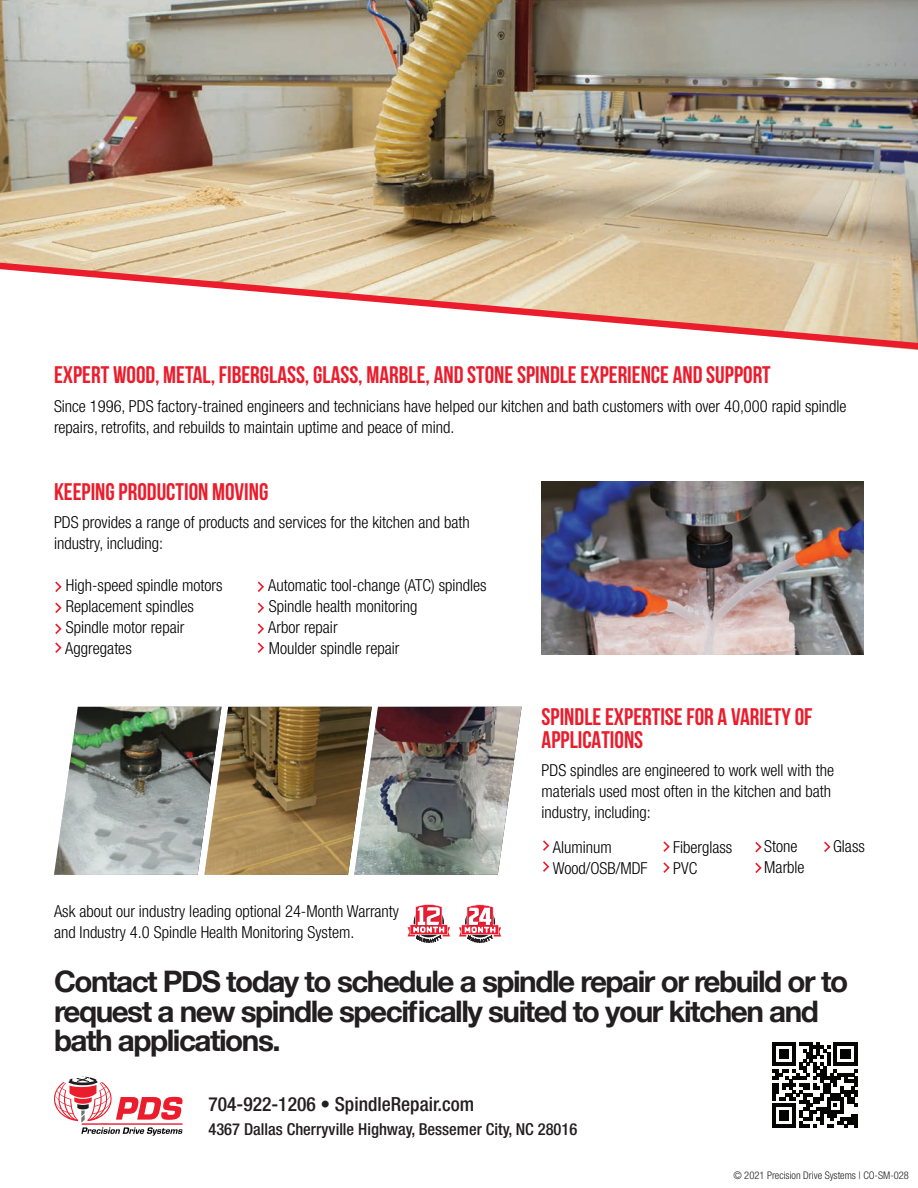
<style>
.page{position:relative;width:918px;height:1188px;background:#fff}
.page>*{position:absolute;margin:0;border:0;box-sizing:border-box;transform-origin:0 0}
.t1{font:700 29.7px/29.7px "Helvetica Neue";letter-spacing:-.05em;color:#231f20}
.t2{font:700 24px/22.5px "Bebas Neue";color:#eb1c2c}
.t3{font:500 condensed 19.5px "Helvetica Neue";color:#231f20}
.t4{font:300 condensed 16.5px/21px "Helvetica Neue LT Com";color:#000}
.t5{font:500 condensed 16.5px "Helvetica Neue";color:#231f20}
.t6{font:300 condensed 10.5px "Helvetica Neue LT Com";color:#231f20}
</style>
<div class="page">
<img style="left:0;top:0;width:918px;height:350px">
<svg style="left:0;top:263px;width:918px;height:86px"></svg>
<svg style="left:772px;top:1042px;width:86px;height:86px"></svg>
<svg style="left:54px;top:1077px;width:129px;height:59px"></svg>
<img style="left:542px;top:482px;width:322px;height:172px">
<svg style="left:55px;top:642px;width:7px;height:11px"></svg>
<svg style="left:55px;top:582px;width:7px;height:10px"></svg>
<svg style="left:55px;top:603px;width:7px;height:10px"></svg>
<svg style="left:55px;top:624px;width:7px;height:10px"></svg>
<svg style="left:258px;top:582px;width:6px;height:10px"></svg>
<svg style="left:258px;top:603px;width:6px;height:10px"></svg>
<svg style="left:258px;top:624px;width:6px;height:10px"></svg>
<svg style="left:258px;top:642px;width:6px;height:11px"></svg>
<img style="left:54px;top:707px;width:300px;height:168px">
<img style="left:354px;top:707px;width:168px;height:168px">
<svg style="left:543px;top:840px;width:6px;height:11px"></svg>
<svg style="left:543px;top:861px;width:6px;height:11px"></svg>
<svg style="left:663px;top:841px;width:7px;height:11px"></svg>
<svg style="left:663px;top:862px;width:7px;height:11px"></svg>
<svg style="left:755px;top:842px;width:7px;height:10px"></svg>
<svg style="left:755px;top:863px;width:7px;height:10px"></svg>
<svg style="left:824px;top:842px;width:6px;height:10px"></svg>
<svg style="left:408px;top:904px;width:42px;height:39px"></svg>
<svg style="left:459px;top:904px;width:42px;height:40px"></svg>
<h2 class="t2" style="left:54px;top:363px;width:718px">EXPERT WOOD, METAL, FIBERGLASS, GLASS, MARBLE, AND STONE SPINDLE EXPERIENCE AND SUPPORT</h2>
<p class="t4" style="left:54px;top:395px;width:794px">Since 1996, PDS factory-trained engineers and technicians have helped our kitchen and bath customers with over 40,000 rapid spindle repairs, retrofits, and rebuilds to maintain uptime and peace of mind.</p>
<h2 class="t2" style="left:54px;top:480px;width:216px">KEEPING PRODUCTION MOVING</h2>
<p class="t4" style="left:54px;top:512px;width:417px">PDS provides a range of products and services for the kitchen and bath industry, including:</p>
<p class="t4" style="left:65px;top:575px;width:159px">High-speed spindle motors<br>Replacement spindles<br>Spindle motor repair<br>Aggregates</p>
<p class="t4" style="left:268px;top:575px;width:220px">Automatic tool-change (ATC) spindles<br>Spindle health monitoring<br>Arbor repair<br>Moulder spindle repair</p>
<p class="t4" style="left:54px;top:901px;width:347px">Ask about our industry leading optional 24-Month Warranty and Industry 4.0 Spindle Health Monitoring System.</p>
<h2 class="t2" style="left:542px;top:705px;width:272px">SPINDLE EXPERTISE FOR A VARIETY OF<br>APPLICATIONS</h2>
<p class="t4" style="left:542px;top:760px;width:294px">PDS spindles are engineered to work well with the materials used most often in the kitchen and bath industry, including:</p>
<p class="t4" style="left:553px;top:836px;width:96px">Aluminum<br>Wood/OSB/MDF</p>
<p class="t4" style="left:673px;top:836px;width:61px">Fiberglass<br>PVC</p>
<p class="t4" style="left:764px;top:836px;width:42px">Stone<br>Marble</p>
<p class="t4" style="left:833px;top:836px;width:33px">Glass</p>
<h1 class="t1" style="left:54px;top:967px;width:796px">Contact PDS today to schedule a spindle repair or rebuild or to request a new spindle specifically suited to your kitchen and bath applications.</h1>
<p class="t3" style="left:208px;top:1093px;width:267px">704-922-1206 • SpindleRepair.com</p>
<p class="t5" style="left:208px;top:1119px;width:370px">4367 Dallas Cherryville Highway, Bessemer City, NC 28016</p>
<p class="t6" style="left:733px;top:1169px;width:177px">© 2021 Precision Drive Systems | CO-SM-028</p>
</div>
